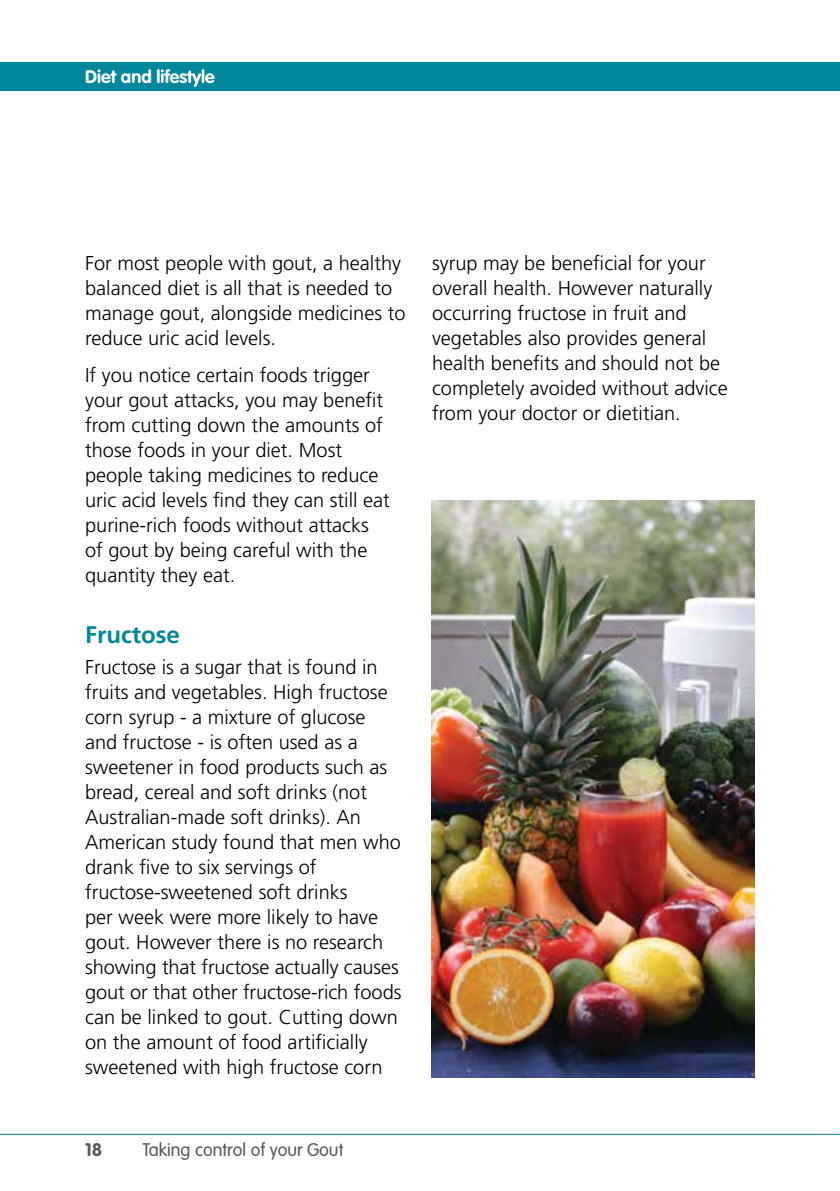
<style>
.page{position:relative;width:840px;height:1191px;background:#fff}
.page>*{position:absolute;margin:0;border:0;box-sizing:border-box;transform-origin:0 0}
.t1{font:700 24px "Frutiger";color:#00879b}
.t2{font:300 20px/25px "Frutiger";color:#000}
.t3{font:300 18px "VAG Rounded";color:#58595b}
.t4{font:700 18px "VAG Rounded";color:#fff}
.t5{font:700 18px "VAG Rounded";color:#58595b}
</style>
<div class="page">
<hr style="left:0;top:1133px;width:839px;height:1px;background:#00879b">
<div style="left:0;top:62px;width:839px;height:29px;background:#00879b"></div>
<img style="left:431px;top:500px;width:323px;height:577px">
<p class="t4" style="left:85px;top:66px;width:131px">Diet and lifestyle</p>
<p class="t2" style="left:85px;top:251px;width:322px">For most people with gout, a healthy balanced diet is all that is needed to manage gout, alongside medicines to reduce uric acid levels.</p>
<p class="t2" style="left:85px;top:362px;width:306px">If you notice certain foods trigger your gout attacks, you may benefit from cutting down the amounts of those foods in your diet. Most people taking medicines to reduce uric acid levels find they can still eat purine-rich foods without attacks of gout by being careful with the quantity they eat.</p>
<p class="t1" style="left:85px;top:621px;width:96px">Fructose</p>
<p class="t2" style="left:85px;top:655px;width:318px">Fructose is a sugar that is found in fruits and vegetables. High fructose corn syrup - a mixture of glucose and fructose - is often used as a sweetener in food products such as bread, cereal and soft drinks (not Australian-made soft drinks). An American study found that men who drank five to six servings of fructose-sweetened soft drinks<br>per week were more likely to have gout. However there is no research showing that fructose actually causes gout or that other fructose-rich foods can be linked to gout. Cutting down on the amount of food artificially sweetened with high fructose corn</p>
<p class="t5" style="left:85px;top:1139px;width:18px">18</p>
<p class="t3" style="left:142px;top:1139px;width:202px">Taking control of your Gout</p>
<p class="t2" style="left:432px;top:251px;width:297px">syrup may be beneficial for your overall health. However naturally occurring fructose in fruit and vegetables also provides general health benefits and should not be completely avoided without advice from your doctor or dietitian.</p>
</div>
